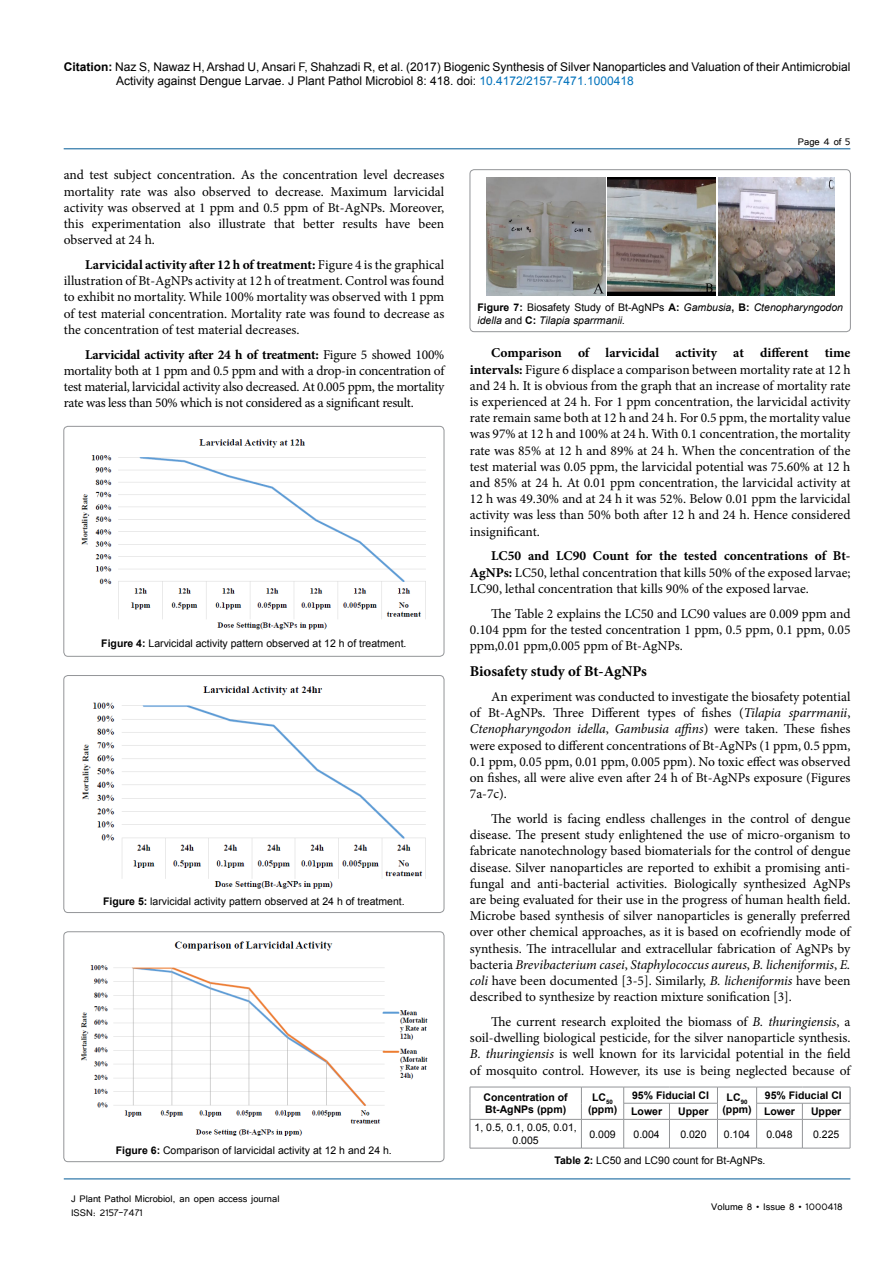
<style>
.page{position:relative;width:893px;height:1263px;background:#fff}
.page>*{position:absolute;margin:0;border:0;box-sizing:border-box;transform-origin:0 0}
.t1{font:700 15px "Minion Pro";letter-spacing:-.005em;color:#000}
.t2{font:13.5px/16.2px "Minion Pro";color:#000;text-align:justify}
.t3{font:12px/14.4px "Arial";color:#000}
.t4{font:12px/14.4px "Tunga";color:#000}
.t5{font:10.5px/12.6px "Arial";color:#000;text-align:center}
.t6{font:700 10.5px/12.6px "Arial";color:#000;text-align:center}
.t7{font:italic 10.5px/12.6px "Arial";color:#000}
.s1{font-weight:700}
.s2{color:#0072bc}
.s3{font-style:italic}
.s4{font-weight:700;font-style:normal}
.s5{font-style:normal}
</style>
<div class="page">
<hr style="left:64px;top:148px;width:786px;height:1px;background:#005a96">
<hr style="left:64px;top:1179px;width:786px;height:1px;background:#005a96">
<div style="left:64px;top:426px;width:380px;height:230px;border:1px solid #939598;border-radius:4px"></div>
<img style="left:81px;top:439px;width:345px;height:191px">
<div style="left:64px;top:675px;width:380px;height:237px;border:1px solid #939598;border-radius:4px"></div>
<img style="left:82px;top:686px;width:344px;height:202px">
<div style="left:64px;top:932px;width:380px;height:230px;border:1px solid #939598;border-radius:4px"></div>
<img style="left:81px;top:941px;width:347px;height:195px">
<div style="left:470px;top:170px;width:380px;height:162px;border:1px solid #939598;border-radius:4px"></div>
<img style="left:486px;top:177px;width:119px;height:118px">
<img style="left:608px;top:177px;width:108px;height:118px">
<img style="left:718px;top:177px;width:116px;height:118px">
<hr style="left:470px;top:1087px;width:111px;height:1px;background:#939598">
<hr style="left:581px;top:1087px;width:43px;height:1px;background:#939598">
<hr style="left:624px;top:1087px;width:45px;height:1px;background:#939598">
<hr style="left:669px;top:1087px;width:48px;height:1px;background:#939598">
<hr style="left:717px;top:1087px;width:40px;height:1px;background:#939598">
<hr style="left:757px;top:1087px;width:45px;height:1px;background:#939598">
<hr style="left:802px;top:1087px;width:48px;height:1px;background:#939598">
<hr style="left:624px;top:1103px;width:45px;height:1px;background:#939598">
<hr style="left:669px;top:1103px;width:48px;height:1px;background:#939598">
<hr style="left:757px;top:1103px;width:45px;height:1px;background:#939598">
<hr style="left:802px;top:1103px;width:48px;height:1px;background:#939598">
<hr style="left:470px;top:1119px;width:111px;height:1px;background:#939598">
<svg style="left:470px;top:1087px;width:1px;height:61px"></svg>
<hr style="left:581px;top:1119px;width:43px;height:1px;background:#939598">
<svg style="left:581px;top:1087px;width:1px;height:61px"></svg>
<hr style="left:624px;top:1119px;width:45px;height:1px;background:#939598">
<svg style="left:623px;top:1087px;width:1px;height:61px"></svg>
<hr style="left:669px;top:1119px;width:48px;height:1px;background:#939598">
<svg style="left:669px;top:1104px;width:1px;height:44px"></svg>
<hr style="left:717px;top:1119px;width:40px;height:1px;background:#939598">
<svg style="left:717px;top:1088px;width:1px;height:60px"></svg>
<hr style="left:757px;top:1119px;width:45px;height:1px;background:#939598">
<svg style="left:756px;top:1087px;width:1px;height:61px"></svg>
<hr style="left:802px;top:1119px;width:48px;height:1px;background:#939598">
<svg style="left:802px;top:1103px;width:1px;height:45px"></svg>
<svg style="left:850px;top:1087px;width:1px;height:61px"></svg>
<hr style="left:470px;top:1148px;width:111px;height:1px;background:#939598">
<hr style="left:581px;top:1148px;width:43px;height:1px;background:#939598">
<hr style="left:624px;top:1148px;width:45px;height:1px;background:#939598">
<hr style="left:669px;top:1148px;width:48px;height:1px;background:#939598">
<hr style="left:717px;top:1148px;width:40px;height:1px;background:#939598">
<hr style="left:757px;top:1148px;width:45px;height:1px;background:#939598">
<hr style="left:802px;top:1148px;width:48px;height:1px;background:#939598">
<p class="t3" style="left:116px;top:60px;width:736px;text-indent:-52px"><span class="s1">Citation:</span> Naz S, Nawaz H, Arshad U, Ansari F, Shahzadi R, et al. (2017) Biogenic Synthesis of Silver Nanoparticles and Valuation of their Antimicrobial<br>Activity against Dengue Larvae. J Plant Pathol Microbiol 8: 418. doi: <span class="s2">10.4172/2157-7471.1000418</span></p>
<p class="t4" style="left:798px;top:133px;width:54px">Page 4 of 5</p>
<p class="t2" style="left:64px;top:167px;width:382px">and test subject concentration. As the concentration level decreases mortality rate was also observed to decrease. Maximum larvicidal activity was observed at 1 ppm and 0.5 ppm of Bt-AgNPs. Moreover, this experimentation also illustrate that better results have been observed at 24 h.</p>
<p class="t2" style="left:64px;top:257px;width:382px;text-indent:21px"><span class="s1">Larvicidal activity after 12 h of treatment:</span> Figure 4 is the graphical illustration of Bt-AgNPs activity at 12 h of treatment. Control was found to exhibit no mortality. While 100% mortality was observed with 1 ppm of test material concentration. Mortality rate was found to decrease as the concentration of test material decreases.</p>
<p class="t2" style="left:64px;top:346px;width:382px;text-indent:21px"><span class="s1">Larvicidal activity after 24 h of treatment:</span> Figure 5 showed 100% mortality both at 1 ppm and 0.5 ppm and with a drop-in concentration of test material, larvicidal activity also decreased. At 0.005 ppm, the mortality rate was less than 50% which is not considered as a significant result.</p>
<p class="t2" style="left:470px;top:345px;width:382px;text-indent:21px"><span class="s1">Comparison of larvicidal activity at different time intervals:</span> Figure 6 displace a comparison between mortality rate at 12 h and 24 h. It is obvious from the graph that an increase of mortality rate is experienced at 24 h. For 1 ppm concentration, the larvicidal activity rate remain same both at 12 h and 24 h. For 0.5 ppm, the mortality value was 97% at 12 h and 100% at 24 h. With 0.1 concentration, the mortality rate was 85% at 12 h and 89% at 24 h. When the concentration of the test material was 0.05 ppm, the larvicidal potential was 75.60% at 12 h and 85% at 24 h. At 0.01 ppm concentration, the larvicidal activity at 12 h was 49.30% and at 24 h it was 52%. Below 0.01 ppm the larvicidal activity was less than 50% both after 12 h and 24 h. Hence considered insignificant.</p>
<p class="t2" style="left:470px;top:548px;width:382px;text-indent:21px"><span class="s1">LC50 and LC90 Count for the tested concentrations of Bt-AgNPs:</span> LC50, lethal concentration that kills 50% of the exposed larvae; LC90, lethal concentration that kills 90% of the exposed larvae.</p>
<p class="t2" style="left:470px;top:605px;width:382px;text-indent:21px">The Table 2 explains the LC50 and LC90 values are 0.009 ppm and 0.104 ppm for the tested concentration 1 ppm, 0.5 ppm, 0.1 ppm, 0.05 ppm,0.01 ppm,0.005 ppm of Bt-AgNPs.</p>
<p class="t1" style="left:470px;top:661px;width:179px">Biosafety study of Bt-AgNPs</p>
<p class="t2" style="left:470px;top:689px;width:382px;text-indent:21px">An experiment was conducted to investigate the biosafety potential of Bt-AgNPs. Three Different types of fishes (<span class="s3">Tilapia sparrmanii</span>, <span class="s3">Ctenopharyngodon idella</span>, <span class="s3">Gambusia affins</span>) were taken. These fishes were exposed to different concentrations of Bt-AgNPs (1 ppm, 0.5 ppm, 0.1 ppm, 0.05 ppm, 0.01 ppm, 0.005 ppm). No toxic effect was observed on fishes, all were alive even after 24 h of Bt-AgNPs exposure (Figures 7a-7c).</p>
<p class="t2" style="left:470px;top:811px;width:382px;text-indent:21px">The world is facing endless challenges in the control of dengue disease. The present study enlightened the use of micro-organism to fabricate nanotechnology based biomaterials for the control of dengue disease. Silver nanoparticles are reported to exhibit a promising anti&shy;fungal and anti-bacterial activities. Biologically synthesized AgNPs are being evaluated for their use in the progress of human health field.<br>Microbe based synthesis of silver nanoparticles is generally preferred over other chemical approaches, as it is based on ecofriendly mode of synthesis. The intracellular and extracellular fabrication of AgNPs by bacteria <span class="s3">Brevibacterium casei</span>, <span class="s3">Staphylococcus aureus</span>, <span class="s3">B. licheniformis</span>, <span class="s3">E. coli</span> have been documented [3-5]. Similarly, <span class="s3">B. licheniformis</span> have been described to synthesize by reaction mixture sonification [3].</p>
<p class="t2" style="left:470px;top:1013px;width:382px;text-indent:21px">The current research exploited the biomass of <span class="s3">B. thuringiensis</span>, a soil-dwelling biological pesticide, for the silver nanoparticle synthesis.<br><span class="s3">B. thuringiensis</span> is well known for its larvicidal potential in the field of mosquito control. However, its use is being neglected because of</p>
<p class="t7" style="left:477px;top:302px;width:367px"><span class="s4">Figure 7:</span> <span class="s5">Biosafety Study of Bt-AgNPs</span> <span class="s4">A:</span> Gambusia<span class="s4">, B:</span> Ctenopharyngodon idella <span class="s5">and</span> <span class="s4">C:</span> Tilapia sparrmanii.</p>
<p class="t5" style="left:101px;top:637px;width:307px"><span class="s1">Figure 4:</span> Larvicidal activity pattern observed at 12 h of treatment.</p>
<p class="t5" style="left:103px;top:895px;width:303px"><span class="s1">Figure 5:</span> larvicidal activity pattern observed at 24 h of treatment.</p>
<p class="t5" style="left:116px;top:1144px;width:278px"><span class="s1">Figure 6:</span> Comparison of larvicidal activity at 12 h and 24 h.</p>
<p class="t4" style="left:71px;top:1190px;width:210px">J Plant Pathol Microbiol, an open access journal<br>ISSN: 2157-7471</p>
<p class="t6" style="left:484px;top:1091px;width:86px;text-align:left">Concentration of<br>Bt-AgNPs (ppm)</p>
<p class="t6" style="left:588px;top:1091px;width:31px">LC<sub>50 </sub>(ppm)</p>
<p class="t6" style="left:632px;top:1089px;width:79px">95% Fiducial CI</p>
<p class="t6" style="left:722px;top:1091px;width:31px">LC<sub>90 </sub>(ppm)</p>
<p class="t6" style="left:765px;top:1089px;width:79px">95% Fiducial CI</p>
<p class="t6" style="left:631px;top:1105px;width:32px">Lower</p>
<p class="t6" style="left:678px;top:1105px;width:32px">Upper</p>
<p class="t6" style="left:764px;top:1105px;width:32px">Lower</p>
<p class="t6" style="left:811px;top:1105px;width:32px">Upper</p>
<p class="t5" style="left:475px;top:1121px;width:104px">1, 0.5, 0.1, 0.05, 0.01,<br>0.005</p>
<p class="t5" style="left:589px;top:1128px;width:28px">0.009</p>
<p class="t5" style="left:633px;top:1128px;width:28px">0.004</p>
<p class="t5" style="left:680px;top:1128px;width:28px">0.020</p>
<p class="t5" style="left:724px;top:1128px;width:28px">0.104</p>
<p class="t5" style="left:766px;top:1128px;width:28px">0.048</p>
<p class="t5" style="left:813px;top:1128px;width:28px">0.225</p>
<p class="t5" style="left:554px;top:1154px;width:213px"><span class="s1">Table 2:</span> LC50 and LC90 count for Bt-AgNPs.</p>
<p class="t4" style="left:711px;top:1199px;width:133px">Volume 8 • Issue 8 • 1000418</p>
</div>
